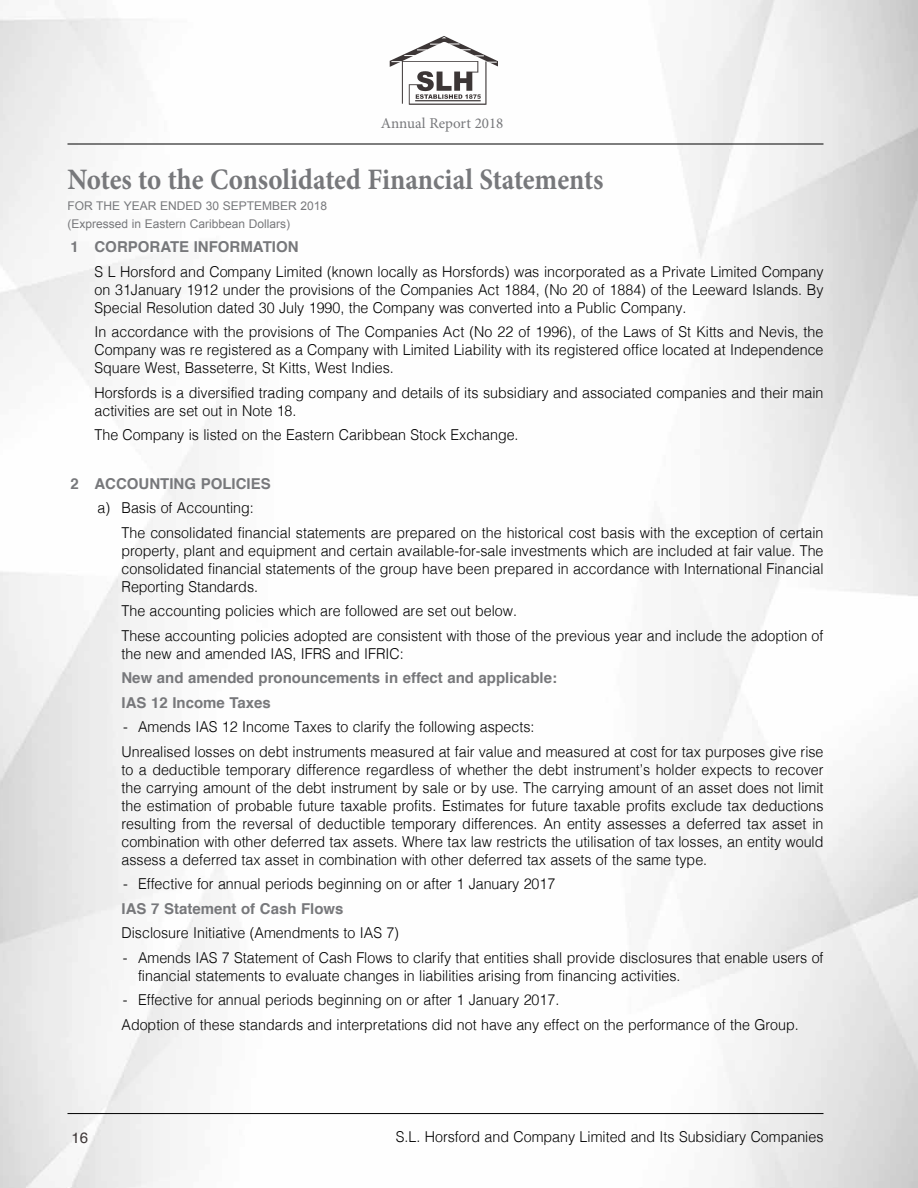
<style>
.page{position:relative;width:918px;height:1188px;background:#fff}
.page>*{position:absolute;margin:0;border:0;box-sizing:border-box;transform-origin:0 0}
.t1{font:700 29.7px "Minion Pro";color:#77787b;scale:.91 1}
.t2{font:300 15px/18px "Helvetica";color:#000;scale:.95 1}
.t3{font:700 15px/24.5px "Helvetica";color:#77787b}
.t4{font:15px "Minion Pro";color:#77787b}
.t5{font:15px "Helvetica";color:#3e3737}
.t6{font:12px/18px "Arial";color:#77787b}
</style>
<div class="page">
<svg style="left:390px;top:36px;width:108px;height:69px"></svg>
<hr style="left:68px;top:144px;width:756px;height:1px;background:#000">
<hr style="left:68px;top:1113px;width:756px;height:1px;background:#000">
<p class="t4" style="left:381px;top:113px;width:124px">Annual Report 2018</p>
<h1 class="t1" style="left:68px;top:158px;width:591px">Notes to the Consolidated Financial Statements</h1>
<p class="t6" style="left:68px;top:197px;width:261px">FOR THE YEAR ENDED 30 SEPTEMBER 2018 (Expressed in Eastern Caribbean Dollars)</p>
<p class="t3" style="left:70px;top:235px;width:230px">1 CORPORATE INFORMATION</p>
<p class="t2" style="left:94px;top:261px;width:769px;text-align:justify">S L Horsford and Company Limited (known locally as Horsfords) was incorporated as a Private Limited Company on 31January 1912 under the provisions of the Companies Act 1884, (No 20 of 1884) of the Leeward Islands. By Special Resolution dated 30 July 1990, the Company was converted into a Public Company.</p>
<p class="t2" style="left:94px;top:322px;width:769px;text-align:justify">In accordance with the provisions of The Companies Act (No 22 of 1996), of the Laws of St Kitts and Nevis, the Company was re registered as a Company with Limited Liability with its registered office located at Independence Square West, Basseterre, St Kitts, West Indies.</p>
<p class="t2" style="left:94px;top:382px;width:769px">Horsfords is a diversified trading company and details of its subsidiary and associated companies and their main activities are set out in Note 18.</p>
<p class="t2" style="left:94px;top:425px;width:448px">The Company is listed on the Eastern Caribbean Stock Exchange.</p>
<p class="t3" style="left:70px;top:472px;width:202px">2 ACCOUNTING POLICIES</p>
<p class="t2" style="left:121px;top:495px;width:740px;line-height:24.5px;text-indent:-24px">a) Basis of Accounting:<br>The consolidated financial statements are prepared on the historical cost basis with the exception of certain</p>
<p class="t2" style="left:121px;top:541px;width:740px;text-align:justify">property, plant and equipment and certain available-for-sale investments which are included at fair value. The consolidated financial statements of the group have been prepared in accordance with International Financial Reporting Standards.</p>
<p class="t2" style="left:121px;top:598px;width:740px;line-height:24.5px">The accounting policies which are followed are set out below.<br>These accounting policies adopted are consistent with those of the previous year and include the adoption of</p>
<p class="t2" style="left:121px;top:644px;width:299px">the new and amended IAS, IFRS and IFRIC:</p>
<p class="t3" style="left:122px;top:666px;width:437px">New and amended pronouncements in effect and applicable:<br>IAS 12 Income Taxes</p>
<p class="t2" style="left:122px;top:714px;width:741px;line-height:24.5px">- Amends IAS 12 Income Taxes to clarify the following aspects:<br>Unrealised losses on debt instruments measured at fair value and measured at cost for tax purposes give rise</p>
<p class="t2" style="left:122px;top:759px;width:741px;text-align:justify">to a deductible temporary difference regardless of whether the debt instrument’s holder expects to recover the carrying amount of the debt instrument by sale or by use. The carrying amount of an asset does not limit the estimation of probable future taxable profits. Estimates for future taxable profits exclude tax deductions resulting from the reversal of deductible temporary differences. An entity assesses a deferred tax asset in combination with other deferred tax assets. Where tax law restricts the utilisation of tax losses, an entity would assess a deferred tax asset in combination with other deferred tax assets of the same type.</p>
<p class="t2" style="left:123px;top:874px;width:457px">- Effective for annual periods beginning on or after 1 January 2017</p>
<p class="t3" style="left:122px;top:896px;width:224px">IAS 7 Statement of Cash Flows</p>
<p class="t2" style="left:122px;top:923px;width:294px">Disclosure Initiative (Amendments to IAS 7)</p>
<p class="t2" style="left:138px;top:947px;width:723px;text-indent:-15px">- Amends IAS 7 Statement of Cash Flows to clarify that entities shall provide disclosures that enable users of financial statements to evaluate changes in liabilities arising from financing activities.</p>
<p class="t2" style="left:122px;top:987px;width:714px;line-height:24.5px">- Effective for annual periods beginning on or after 1 January 2017.<br>Adoption of these standards and interpretations did not have any effect on the performance of the Group.</p>
<p class="t5" style="left:72px;top:1126px;width:18px">16</p>
<p class="t2" style="left:396px;top:1127px;width:452px">S.L. Horsford and Company Limited and Its Subsidiary Companies</p>
</div>
